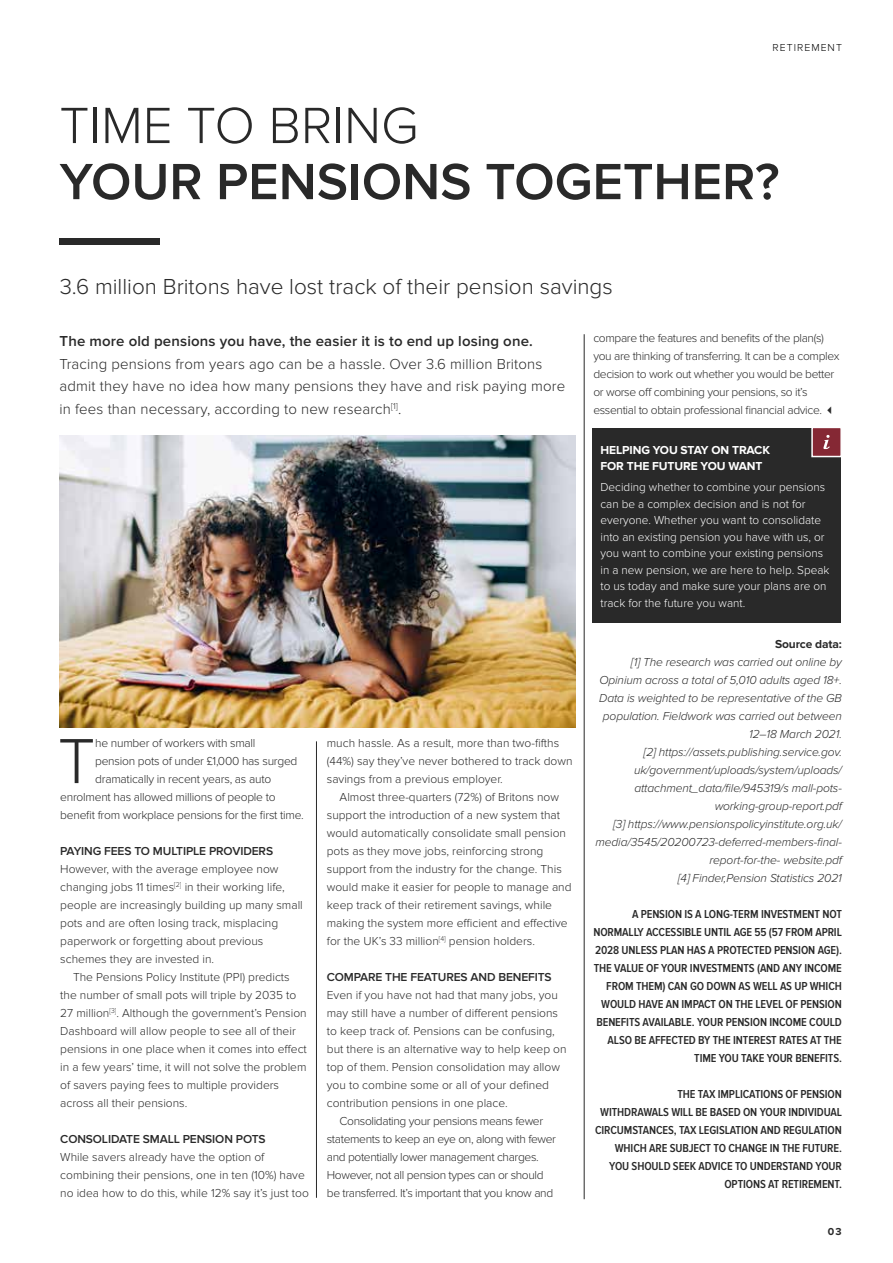
<style>
.page{position:relative;width:893px;height:1263px;background:#fff}
.page>*{position:absolute;margin:0;border:0;box-sizing:border-box;transform-origin:0 0}
.t1{font:300 66px "Proxima Nova";color:#292929}
.t2{font:600 52.8px "Proxima Nova";color:#292929}
.t3{font:300 52.8px "Proxima Nova";color:#292929}
.t4{font:300 22.5px "Proxima Nova";color:#292929}
.t5{font:300 15px/22.5px "Proxima Nova";letter-spacing:.01em;color:#292929}
.t6{font:600 15px "Proxima Nova";letter-spacing:.01em;color:#292929}
.t7{font:300 12px/18px "Proxima Nova";color:#292929}
.t8{font:600 12px/18px "Proxima Nova Cond";letter-spacing:-.01em;color:#292929;text-align:right}
.t9{font:italic 300 12px/18px "Proxima Nova";letter-spacing:-.01em;color:#292929;text-align:right}
.t10{font:300 12px/18px "Proxima Nova";letter-spacing:-.03em;color:#292929}
.t11{font:300 12px/16.5px "Proxima Nova";color:#fff}
.t12{font:300 12px "Proxima Nova";letter-spacing:-.02em;color:#292929}
.t13{font:600 12px "Proxima Nova";letter-spacing:-.01em;color:#292929}
.t14{font:700 12px/16.5px "Proxima Nova";letter-spacing:-.01em;color:#fff}
.t15{font:700 12px "Proxima Nova";letter-spacing:-.01em;color:#292929}
.t16{font:300 10.5px "Proxima Nova";letter-spacing:.1em;color:#000}
.t17{font:700 10.5px "Proxima Nova";color:#292929}
</style>
<div class="page">
<div style="left:60px;top:238px;width:100px;height:6px;background:#292929"></div>
<div style="left:592px;top:428px;width:248px;height:195px;background:#292929"></div>
<div style="left:811px;top:427px;width:31px;height:30px;background:#852834;border:2px solid #fff"></div>
<svg style="left:823px;top:435px;width:7px;height:14px"></svg>
<hr style="left:316px;top:741px;width:1px;height:457px;background:#292929">
<hr style="left:584px;top:334px;width:1px;height:865px;background:#292929">
<img style="left:60px;top:435px;width:515px;height:292px">
<p class="t16" style="left:772px;top:41px;width:71px">RETIREMENT</p>
<h2 class="t3" style="left:60px;top:95px;width:360px">TIME TO BRING</h2>
<h2 class="t2" style="left:60px;top:151px;width:721px">YOUR PENSIONS TOGETHER?</h2>
<h3 class="t4" style="left:60px;top:274px;width:555px">3.6 million Britons have lost track of their pension savings</h3>
<p class="t6" style="left:60px;top:333px;width:475px">The more old pensions you have, the easier it is to end up losing one.</p>
<p class="t5" style="left:60px;top:353px;width:507px">Tracing pensions from years ago can be a hassle. Over 3.6 million Britons admit they have no idea how many pensions they have and risk paying more in fees than necessary, according to new research<sup>[1]</sup>.</p>
<p class="t10" style="left:593px;top:329px;width:248px">compare the features and benefits of the plan(s) you are thinking of transferring. It can be a complex decision to work out whether you would be better or worse off combining your pensions, so it’s essential to obtain professional financial advice. ✓</p>
<h1 class="t1" style="left:58px;top:723px;width:39px">T</h1>
<p class="t12" style="left:95px;top:736px;width:162px">he number of workers with small</p>
<p class="t12" style="left:95px;top:754px;width:204px">pension pots of under £1,000 has surged</p>
<p class="t12" style="left:95px;top:772px;width:178px">dramatically in recent years, as auto</p>
<p class="t12" style="left:60px;top:790px;width:217px">enrolment has allowed millions of people to</p>
<p class="t12" style="left:60px;top:808px;width:245px">benefit from workplace pensions for the first time.</p>
<p class="t13" style="left:60px;top:844px;width:214px">PAYING FEES TO MULTIPLE PROVIDERS</p>
<p class="t7" style="left:60px;top:860px;width:244px">However, with the average employee now changing jobs 11 times<sup>[2]</sup> in their working life, people are increasingly building up many small pots and are often losing track, misplacing paperwork or forgetting about previous schemes they are invested in.</p>
<p class="t7" style="left:60px;top:968px;width:248px;text-indent:13px">The Pensions Policy Institute (PPI) predicts the number of small pots will triple by 2035 to 27 million<sup>[3]</sup>. Although the government’s Pension Dashboard will allow people to see all of their pensions in one place when it comes into effect in a few years’ time, it will not solve the problem of savers paying fees to multiple providers across all their pensions.</p>
<p class="t13" style="left:60px;top:1132px;width:207px">CONSOLIDATE SMALL PENSION POTS</p>
<p class="t7" style="left:60px;top:1148px;width:250px">While savers already have the option of combining their pensions, one in ten (10%) have no idea how to do this, while 12% say it’s just too</p>
<p class="t7" style="left:327px;top:734px;width:247px">much hassle. As a result, more than two-fifths (44%) say they’ve never bothered to track down savings from a previous employer.</p>
<p class="t7" style="left:327px;top:788px;width:246px;text-indent:13px">Almost three-quarters (72%) of Britons now support the introduction of a new system that would automatically consolidate small pension pots as they move jobs, reinforcing strong support from the industry for the change. This would make it easier for people to manage and keep track of their retirement savings, while making the system more efficient and effective for the UK’s 33 million<sup>[4]</sup> pension holders.</p>
<p class="t13" style="left:327px;top:970px;width:226px">COMPARE THE FEATURES AND BENEFITS</p>
<p class="t7" style="left:327px;top:986px;width:232px">Even if you have not had that many jobs, you</p>
<p class="t7" style="left:327px;top:1004px;width:233px">may still have a number of different pensions</p>
<p class="t7" style="left:327px;top:1022px;width:230px">to keep track of. Pensions can be confusing,</p>
<p class="t7" style="left:327px;top:1040px;width:241px">but there is an alternative way to help keep on</p>
<p class="t7" style="left:327px;top:1058px;width:235px">top of them. Pension consolidation may allow</p>
<p class="t7" style="left:327px;top:1076px;width:224px">you to combine some or all of your defined</p>
<p class="t7" style="left:327px;top:1094px;width:182px">contribution pensions in one place.</p>
<p class="t10" style="left:340px;top:1112px;width:205px">Consolidating your pensions means fewer</p>
<p class="t10" style="left:327px;top:1130px;width:231px">statements to keep an eye on, along with fewer</p>
<p class="t10" style="left:327px;top:1148px;width:213px">and potentially lower management charges.</p>
<p class="t10" style="left:327px;top:1166px;width:218px">However, not all pension types can or should</p>
<p class="t10" style="left:327px;top:1184px;width:228px">be transferred. It’s important that you know and</p>
<p class="t14" style="left:600px;top:442px;width:171px">HELPING YOU STAY ON TRACK<br>FOR THE FUTURE YOU WANT</p>
<p class="t11" style="left:600px;top:479px;width:231px">Deciding whether to combine your pensions can be a complex decision and is not for everyone. Whether you want to consolidate into an existing pension you have with us, or you want to combine your existing pensions in a new pension, we are here to help. Speak to us today and make sure your plans are on track for the future you want.</p>
<p class="t15" style="left:775px;top:637px;width:68px">Source data:</p>
<p class="t9" style="left:595px;top:653px;width:248px">[1] The research was carried out online by Opinium across a total of 5,010 adults aged 18+.<br>Data is weighted to be representative of the GB population. Fieldwork was carried out between 12–18 March 2021.<br>[2] https://assets.publishing.service.gov. uk/government/uploads/system/uploads/ attachment_data/file/945319/s mall-pots&shy;working-group-report.pdf<br>[3] https://www.pensionspolicyinstitute.org.uk/ media/3545/20200723-deferred-members-final&shy;report-for-the- website.pdf<br>[4] Finder,Pension Statistics 2021</p>
<p class="t8" style="left:593px;top:905px;width:250px">A PENSION IS A LONG-TERM INVESTMENT NOT NORMALLY ACCESSIBLE UNTIL AGE 55 (57 FROM APRIL 2028 UNLESS PLAN HAS A PROTECTED PENSION AGE).<br>THE VALUE OF YOUR INVESTMENTS (AND ANY INCOME FROM THEM) CAN GO DOWN AS WELL AS UP WHICH WOULD HAVE AN IMPACT ON THE LEVEL OF PENSION BENEFITS AVAILABLE. YOUR PENSION INCOME COULD ALSO BE AFFECTED BY THE INTEREST RATES AT THE TIME YOU TAKE YOUR BENEFITS.</p>
<p class="t8" style="left:595px;top:1085px;width:248px">THE TAX IMPLICATIONS OF PENSION<br>WITHDRAWALS WILL BE BASED ON YOUR INDIVIDUAL CIRCUMSTANCES, TAX LEGISLATION AND REGULATION WHICH ARE SUBJECT TO CHANGE IN THE FUTURE.<br>YOU SHOULD SEEK ADVICE TO UNDERSTAND YOUR OPTIONS AT RETIREMENT.</p>
<p class="t17" style="left:828px;top:1225px;width:15px">03</p>
</div>
